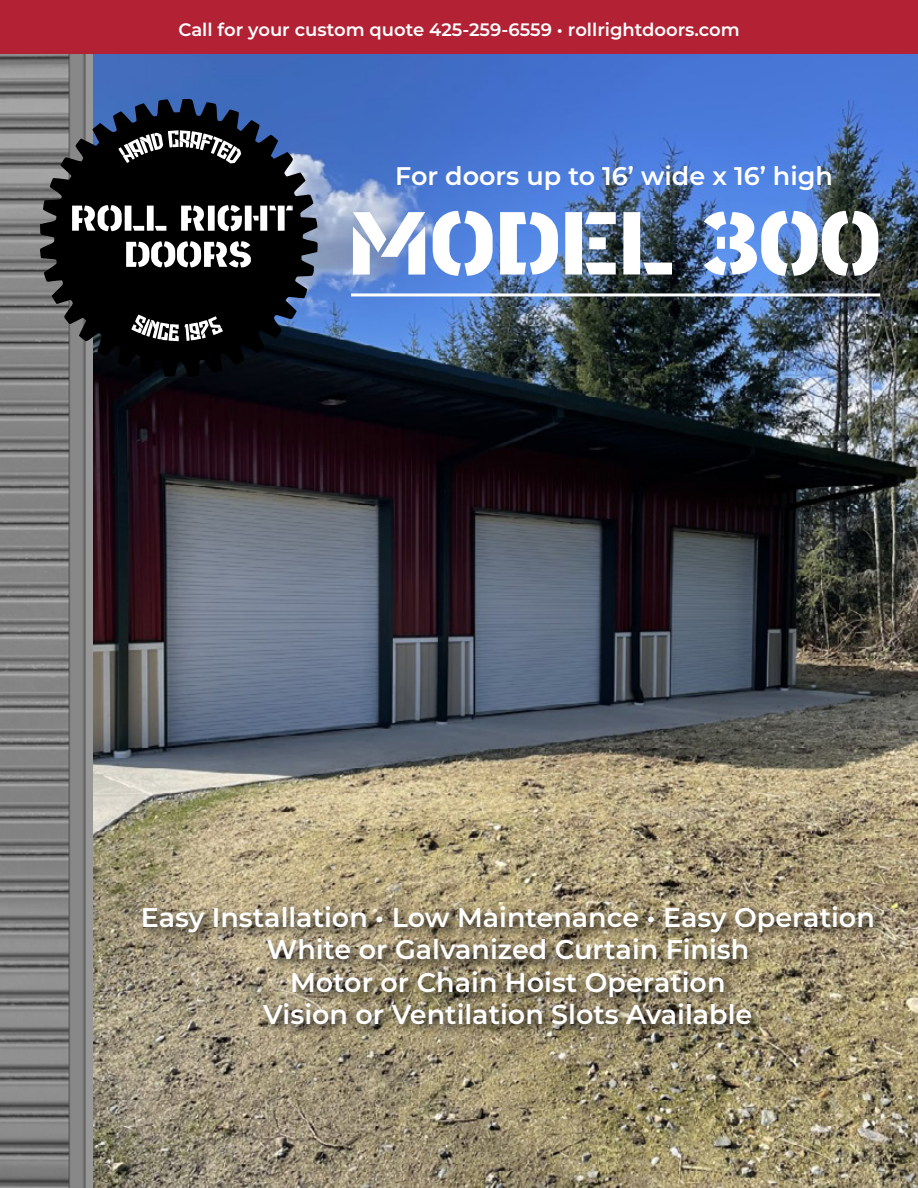
<style>
.page{position:relative;width:918px;height:1188px;background:#fff}
.page>*{position:absolute;margin:0;border:0;box-sizing:border-box;transform-origin:0 0}
.Head_1{font:90px "a Area Stencil";color:#fff}
.Head_3{font:600 27px "Montserrat";color:#fff}
.Head_2{font:600 25.5px "Montserrat";color:#fff}
.Copy{font:600 18px "Montserrat";color:#fff}
</style>
<div class="page">
<img style="left:0;top:54px;width:93px;height:1134px">
<img style="left:93px;top:54px;width:825px;height:1134px">
<svg style="left:40px;top:99px;width:278px;height:278px;background:#2d323a"></svg>
<svg style="left:194px;top:135px;width:4px;height:7px"></svg>
<svg style="left:133px;top:143px;width:6px;height:6px"></svg>
<svg style="left:193px;top:326px;width:3px;height:5px"></svg>
<div style="left:140px;top:902px;width:745px;height:134px;background:#000;opacity:.75"></div>
<div style="left:0;top:0;width:918px;height:54px;background:#b22234"></div>
<hr style="left:351px;top:293px;width:529px;height:3px;background:#fff">
<p class="Copy" style="left:178px;top:17px;width:563px">Call for your custom quote 425-259-6559 • rollrightdoors.com</p>
<p class="Head_2" style="left:395px;top:157px;width:439px">For doors up to 16’ wide x 16’ high</p>
<p class="Head_1" style="left:348px;top:203px;width:534px">MODEL 300</p>
<p class="Head_3" style="left:141px;top:898px;width:736px">Easy Installation • Low Maintenance • Easy Operation</p>
<p class="Head_3" style="left:266px;top:931px;width:484px">White or Galvanized Curtain Finish</p>
<p class="Head_3" style="left:290px;top:963px;width:437px">Motor or Chain Hoist Operation</p>
<p class="Head_3" style="left:263px;top:995px;width:491px">Vision or Ventilation Slots Available</p>
</div>
